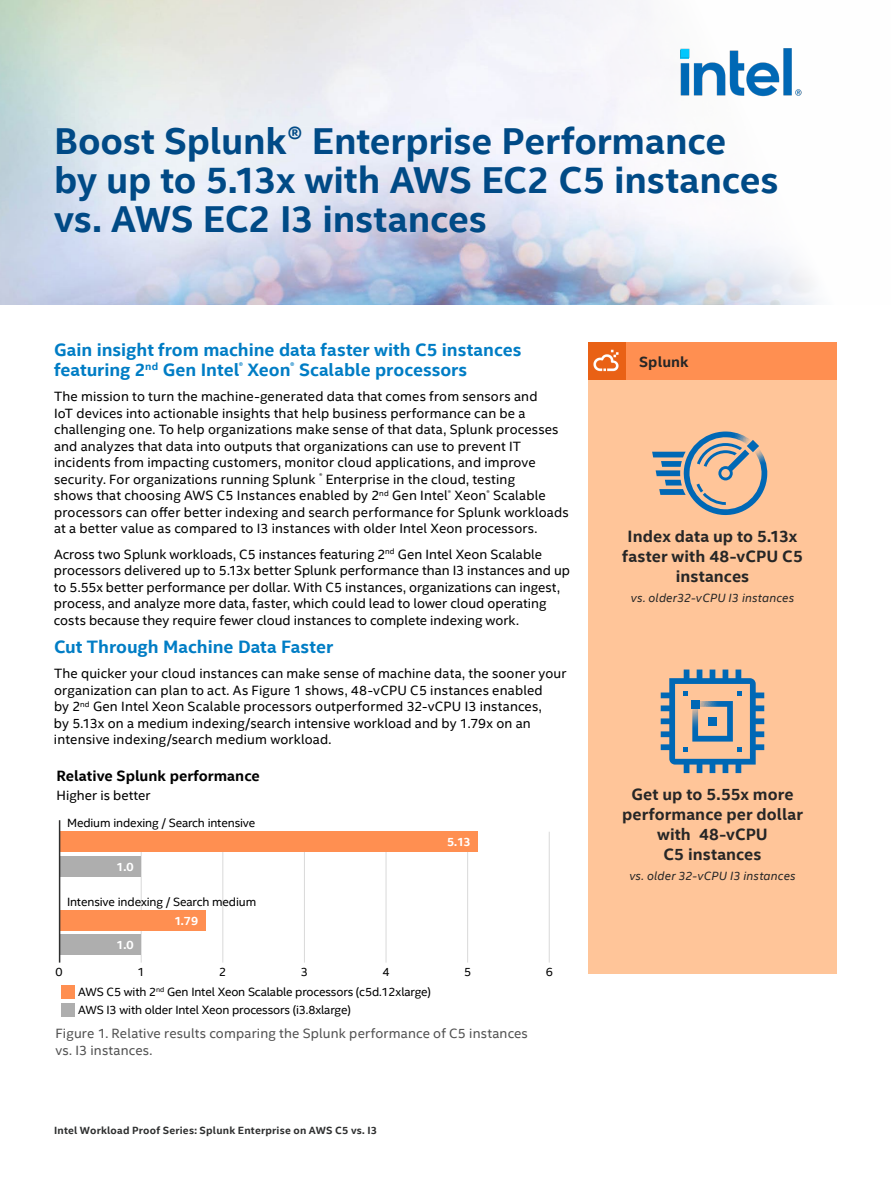
<style>
.page{position:relative;width:891px;height:1188px;background:#fff}
.page>*{position:absolute;margin:0;border:0;box-sizing:border-box;transform-origin:0 0}
.t1{font:700 37.5px/39px "Intel Clear";letter-spacing:-.005em;color:#004a86}
.t2{font:700 18px/19.5px "Intel Clear";color:#007dc5}
.t3{font:700 16.5px/19.8px "Intel Clear";letter-spacing:.005em;color:#262626;text-align:center}
.t4{font:700 15px "Intel Clear";color:#000}
.t5{font:700 14.85px "Intel Clear";letter-spacing:.005em;color:#262626}
.t6{font:13.5px/16.5px "Intel Clear";letter-spacing:.01em;color:#000}
.t7{font:13.5px/16.5px "Intel Clear";letter-spacing:.01em;color:#525252}
.t8{font:12px "Intel Clear";letter-spacing:-.01em;color:#000}
.t9{font:italic 12px "Intel Clear";letter-spacing:.015em;color:#262626}
.t10{font:700 12px "Intel Clear";color:#fff}
.t11{font:700 10.5px "Intel Clear";letter-spacing:.02em;color:#2e2f2f}
</style>
<div class="page">
<img style="left:0;top:0;width:817px;height:305px">
<div style="left:588px;top:380px;width:249px;height:594px;background:#ffc599"></div>
<svg style="left:652px;top:432px;width:116px;height:83px"></svg>
<svg style="left:661px;top:670px;width:103px;height:103px"></svg>
<div style="left:691px;top:700px;width:8px;height:9px;background:#0068b5"></div>
<div style="left:626px;top:342px;width:211px;height:38px;background:#ff8f51"></div>
<div style="left:588px;top:342px;width:38px;height:38px;background:#e96115"></div>
<img style="left:593px;top:349px;width:26px;height:23px">
<hr style="left:549px;top:832px;width:1px;height:131px;background:#d9d9d9">
<hr style="left:304px;top:832px;width:1px;height:131px;background:#d9d9d9">
<hr style="left:141px;top:832px;width:1px;height:131px;background:#d9d9d9">
<hr style="left:223px;top:832px;width:1px;height:131px;background:#d9d9d9">
<hr style="left:386px;top:832px;width:1px;height:131px;background:#d9d9d9">
<hr style="left:467px;top:832px;width:1px;height:131px;background:#d9d9d9">
<div style="left:60px;top:831px;width:418px;height:21px;background:#ff8f51"></div>
<div style="left:60px;top:856px;width:81px;height:20px;background:#aeaeae"></div>
<div style="left:61px;top:986px;width:14px;height:13px;background:#ff8f51"></div>
<div style="left:61px;top:1004px;width:14px;height:13px;background:#aeaeae"></div>
<div style="left:60px;top:910px;width:146px;height:20px;background:#ff8f51"></div>
<div style="left:60px;top:935px;width:81px;height:20px;background:#aeaeae"></div>
<hr style="left:59px;top:820px;width:1px;height:143px;background:#2e2f2f">
<img style="left:680px;top:48px;width:122px;height:49px">
<h1 class="t1" style="left:54px;top:122px;width:726px">Boost Splunk® Enterprise Performance<br>by up to 5.13x with AWS EC2 C5 instances vs. AWS EC2 I3 instances</h1>
<h2 class="t2" style="left:54px;top:340px;width:469px">Gain insight from machine data faster with C5 instances featuring 2<sup>nd</sup> Gen Intel<sup>®</sup> Xeon<sup>®</sup> Scalable processors</h2>
<p class="t6" style="left:54px;top:388px;width:516px">The mission to turn the machine-generated data that comes from sensors and<br>IoT devices into actionable insights that help business performance can be a challenging one. To help organizations make sense of that data, Splunk processes and analyzes that data into outputs that organizations can use to prevent IT incidents from impacting customers, monitor cloud applications, and improve security. For organizations running Splunk <sup>®</sup> Enterprise in the cloud, testing<br>shows that choosing AWS C5 Instances enabled by 2<sup>nd</sup> Gen Intel<sup>®</sup> Xeon<sup>®</sup> Scalable processors can offer better indexing and search performance for Splunk workloads at a better value as compared to I3 instances with older Intel Xeon processors.</p>
<p class="t6" style="left:54px;top:546px;width:518px">Across two Splunk workloads, C5 instances featuring 2<sup>nd</sup> Gen Intel Xeon Scalable processors delivered up to 5.13x better Splunk performance than I3 instances and up to 5.55x better performance per dollar. With C5 instances, organizations can ingest, process, and analyze more data, faster, which could lead to lower cloud operating costs because they require fewer cloud instances to complete indexing work.</p>
<h2 class="t2" style="left:54px;top:637px;width:281px">Cut Through Machine Data Faster</h2>
<p class="t6" style="left:54px;top:666px;width:514px">The quicker your cloud instances can make sense of machine data, the sooner your organization can plan to act. As Figure 1 shows, 48-vCPU C5 instances enabled<br>by 2<sup>nd</sup> Gen Intel Xeon Scalable processors outperformed 32-vCPU I3 instances,<br>by 5.13x on a medium indexing/search intensive workload and by 1.79x on an intensive indexing/search medium workload.</p>
<p class="t4" style="left:57px;top:766px;width:205px">Relative Splunk performance</p>
<p class="t6" style="left:57px;top:788px;width:95px">Higher is better</p>
<p class="t8" style="left:67px;top:816px;width:190px">Medium indexing / Search intensive</p>
<p class="t10" style="left:116px;top:859px;width:19px">1.0</p>
<p class="t8" style="left:67px;top:894px;width:191px">Intensive indexing / Search medium</p>
<p class="t10" style="left:116px;top:938px;width:19px">1.0</p>
<p class="t10" style="left:175px;top:913px;width:25px">1.79</p>
<p class="t10" style="left:447px;top:835px;width:25px">5.13</p>
<p class="t8" style="left:56px;top:965px;width:9px">0</p>
<p class="t8" style="left:138px;top:965px;width:9px">1</p>
<p class="t8" style="left:219px;top:965px;width:9px">2</p>
<p class="t8" style="left:301px;top:965px;width:9px">3</p>
<p class="t8" style="left:382px;top:965px;width:9px">4</p>
<p class="t8" style="left:464px;top:965px;width:9px">5</p>
<p class="t8" style="left:546px;top:965px;width:9px">6</p>
<p class="t8" style="left:78px;top:984px;width:354px">AWS C5 with 2<sup>nd</sup> Gen Intel Xeon Scalable processors (c5d.12xlarge)</p>
<p class="t8" style="left:78px;top:1002px;width:274px">AWS I3 with older Intel Xeon processors (i3.8xlarge)</p>
<p class="t7" style="left:55px;top:1025px;width:474px">Figure 1. Relative results comparing the Splunk performance of C5 instances vs. I3 instances.</p>
<p class="t11" style="left:54px;top:1124px;width:325px">Intel Workload Proof Series: Splunk Enterprise on AWS C5 vs. I3</p>
<p class="t5" style="left:639px;top:353px;width:51px">Splunk</p>
<p class="t3" style="left:622px;top:526px;width:182px">Index data up to 5.13x faster with 48-vCPU C5 instances</p>
<p class="t9" style="left:631px;top:591px;width:165px">vs. older32-vCPU I3 instances</p>
<p class="t3" style="left:622px;top:785px;width:182px">Get up to 5.55x more performance per dollar with 48-vCPU<br>C5 instances</p>
<p class="t9" style="left:629px;top:869px;width:168px">vs. older 32-vCPU I3 instances</p>
</div>
